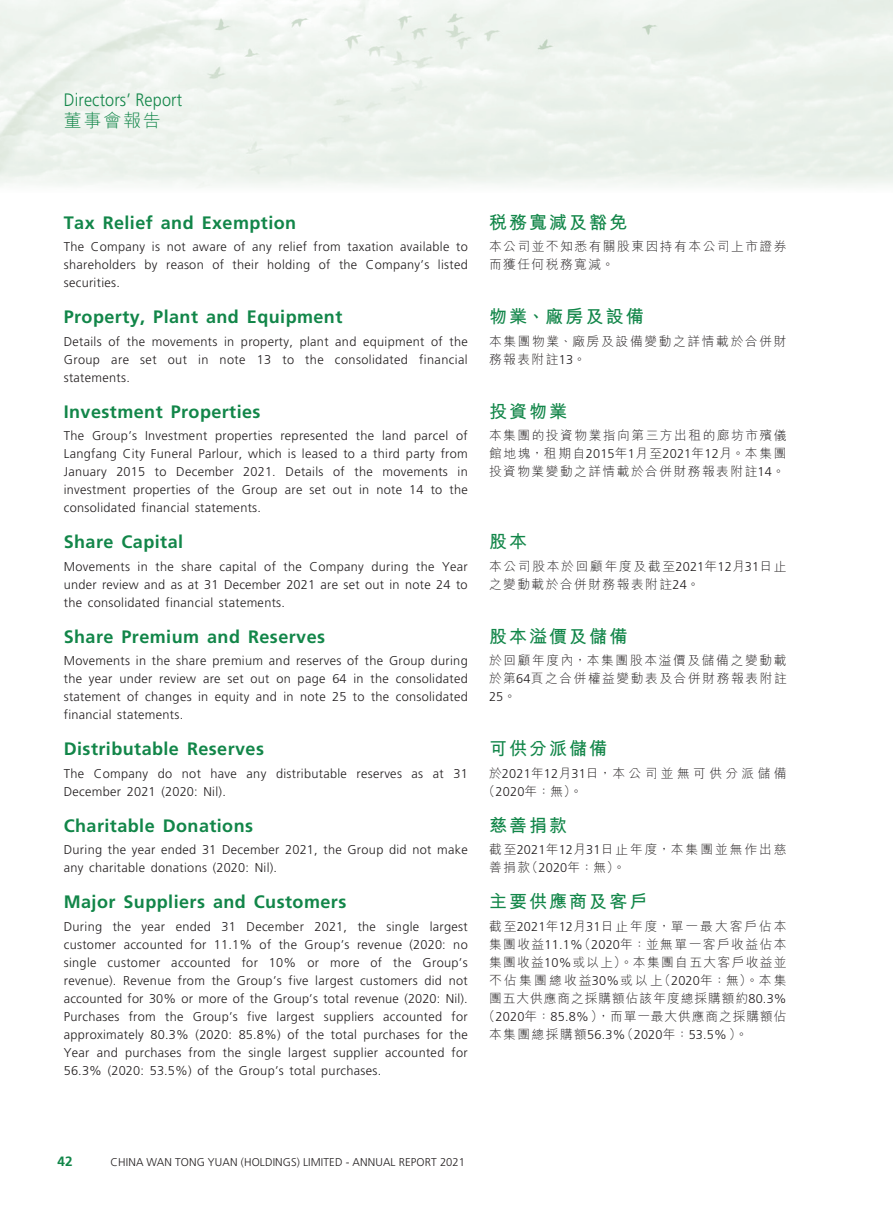
<style>
.page{position:relative;width:893px;height:1212px;background:#fff}
.page>*{position:absolute;margin:0;border:0;box-sizing:border-box;transform-origin:0 0}
._03_H1{font:700 18px "Frutiger LT Std";letter-spacing:.025em;color:#128649}
._03_H1-2{font:700 18px "M Hei HK";letter-spacing:.115em;color:#128649}
.t1{font:300 18px "Frutiger LT Std";letter-spacing:.01em;color:#128649;scale:.9 1}
.t2{font:300 18px "M Hei HK";letter-spacing:.1em;color:#128649}
.t3{font:700 13.5px "Frutiger LT Std";color:#128649}
._11_P0{font:300 12.75px/18px "Frutiger LT Std";letter-spacing:.025em;color:#231f20;text-align:justify}
._01_Body_Text{font:300 12.75px/18px "M Hei HK";letter-spacing:.115em;color:#231f20}
._01_Body_Text-2{font:300 12.75px/18px "M Hei HK";letter-spacing:.155em;color:#231f20}
._01_Body_Text-3{font:300 12.75px/18px "M Hei HK";letter-spacing:.135em;color:#231f20}
._01_Body_Text-4{font:300 12.75px/18px "M Hei HK";letter-spacing:.265em;color:#231f20}
._01_Body_Text-5{font:300 12.75px "M Hei HK";letter-spacing:.07em;color:#231f20}
._01_Body_Text-6{font:300 12.75px "Frutiger LT Std";letter-spacing:.015em;color:#231f20}
._01_Body_Text-7{font:300 12.75px "M Hei HK";letter-spacing:.175em;color:#231f20}
._01_Body_Text-8{font:300 12.75px "M Hei HK";letter-spacing:.075em;color:#231f20}
.t4{font:300 11.25px "Frutiger LT Std";letter-spacing:.01em;color:#231f20}
.s1{font-family:"Frutiger LT Std"}
.s2{font-family:"M Hei HK"}
</style>
<div class="page">
<h1 class="t1" style="left:64px;top:90px;width:133px">Directors’ Report</h1>
<h1 class="t2" style="left:64px;top:108px;width:99px">董事會報告</h1>
<p class="_03_H1" style="left:64px;top:212px;width:234px">Tax Relief and Exemption</p>
<p class="_11_P0" style="left:64px;top:238px;width:405px">The Company is not aware of any relief from taxation available to shareholders by reason of their holding of the Company’s listed securities.</p>
<p class="_03_H1" style="left:64px;top:306px;width:280px">Property, Plant and Equipment</p>
<p class="_11_P0" style="left:64px;top:332px;width:405px">Details of the movements in property, plant and equipment of the Group are set out in note 13 to the consolidated financial statements.</p>
<p class="_03_H1" style="left:64px;top:401px;width:198px">Investment Properties</p>
<p class="_11_P0" style="left:64px;top:427px;width:405px">The Group’s Investment properties represented the land parcel of Langfang City Funeral Parlour, which is leased to a third party from January 2015 to December 2021. Details of the movements in investment properties of the Group are set out in note 14 to the consolidated financial statements.</p>
<p class="_03_H1" style="left:64px;top:531px;width:121px">Share Capital</p>
<p class="_11_P0" style="left:64px;top:557px;width:405px">Movements in the share capital of the Company during the Year under review and as at 31 December 2021 are set out in note 24 to the consolidated financial statements.</p>
<p class="_03_H1" style="left:64px;top:626px;width:263px">Share Premium and Reserves</p>
<p class="_11_P0" style="left:64px;top:652px;width:405px">Movements in the share premium and reserves of the Group during the year under review are set out on page 64 in the consolidated statement of changes in equity and in note 25 to the consolidated financial statements.</p>
<p class="_03_H1" style="left:64px;top:738px;width:202px">Distributable Reserves</p>
<p class="_11_P0" style="left:64px;top:764px;width:405px">The Company do not have any distributable reserves as at 31<br>December 2021 (2020: Nil).</p>
<p class="_03_H1" style="left:64px;top:815px;width:191px">Charitable Donations</p>
<p class="_11_P0" style="left:64px;top:841px;width:405px">During the year ended 31 December 2021, the Group did not make any charitable donations (2020: Nil).</p>
<p class="_03_H1" style="left:64px;top:891px;width:284px">Major Suppliers and Customers</p>
<p class="_11_P0" style="left:64px;top:917px;width:406px">During the year ended 31 December 2021, the single largest customer accounted for 11.1% of the Group’s revenue (2020: no single customer accounted for 10% or more of the Group’s revenue). Revenue from the Group’s five largest customers did not accounted for 30% or more of the Group’s total revenue (2020: Nil).<br>Purchases from the Group’s five largest suppliers accounted for approximately 80.3% (2020: 85.8%) of the total purchases for the Year and purchases from the single largest supplier accounted for 56.3% (2020: 53.5%) of the Group’s total purchases.</p>
<p class="_03_H1-2" style="left:489px;top:209px;width:140px">稅務寬減及豁免</p>
<p class="_01_Body_Text" style="left:489px;top:237px;width:299px">本公司並不知悉有關股東因持有本公司上市證券而獲任何稅務寬減。</p>
<p class="_03_H1-2" style="left:489px;top:303px;width:156px">物業、廠房及設備</p>
<p class="_01_Body_Text" style="left:489px;top:332px;width:299px">本集團物業、廠房及設備變動之詳情載於合併財務報表附註<span class="s1">13</span>。</p>
<p class="_03_H1-2" style="left:489px;top:398px;width:80px">投資物業</p>
<p class="_01_Body_Text" style="left:489px;top:426px;width:299px;text-align:justify">本集團的投資物業指向第三方出租的廊坊市殯儀館地塊，租期自<span class="s1">2015</span>年<span class="s1">1</span>月至<span class="s1">2021</span>年<span class="s1">12</span>月。本集團投資物業變動之詳情載於合併財務報表附註<span class="s1">14</span>。</p>
<p class="_03_H1-2" style="left:489px;top:528px;width:40px">股本</p>
<p class="_01_Body_Text-3" style="left:489px;top:557px;width:299px">本公司股本於回顧年度及截至<span class="s1">2021</span>年<span class="s1">12</span>月<span class="s1">31</span>日止之變動載於合併財務報表附註<span class="s1">24</span>。</p>
<p class="_03_H1-2" style="left:489px;top:623px;width:140px">股本溢價及儲備</p>
<p class="_01_Body_Text" style="left:489px;top:651px;width:299px;text-align:justify">於回顧年度內，本集團股本溢價及儲備之變動載於第<span class="s1">64</span>頁之合併權益變動表及合併財務報表附註<span class="s1">25</span>。</p>
<p class="_03_H1-2" style="left:489px;top:735px;width:120px">可供分派儲備</p>
<p class="_01_Body_Text-4" style="left:483px;top:764px;width:305px;text-indent:6px">於<span class="s1">2021</span>年<span class="s1">12</span>月<span class="s1">31</span>日，本公司並無可供分派儲備（<span class="s1">2020</span>年：無）。</p>
<p class="_03_H1-2" style="left:489px;top:812px;width:80px">慈善捐款</p>
<p class="_01_Body_Text-2" style="left:489px;top:840px;width:299px">截至<span class="s1">2021</span>年<span class="s1">12</span>月<span class="s1">31</span>日止年度，本集團並無作出慈善捐款（<span class="s1">2020</span>年：無）。</p>
<p class="_03_H1-2" style="left:489px;top:888px;width:160px">主要供應商及客戶</p>
<p class="_01_Body_Text-2" style="left:489px;top:917px;width:299px">截至<span class="s1">2021</span>年<span class="s1">12</span>月<span class="s1">31</span>日止年度，單一最大客戶佔本</p>
<p class="_01_Body_Text" style="left:489px;top:935px;width:299px">集團收益<span class="s1">11.1%</span>（<span class="s1">2020</span>年：並無單一客戶收益佔本</p>
<p class="_01_Body_Text" style="left:489px;top:953px;width:299px">集團收益<span class="s1">10%</span>或以上）。本集團自五大客戶收益並</p>
<p class="_01_Body_Text-7" style="left:489px;top:971px;width:299px">不佔集團總收益<span class="s1">30%</span>或以上（<span class="s1">2020</span>年：無）。本集</p>
<p class="_01_Body_Text-8" style="left:489px;top:989px;width:299px">團五大供應商之採購額佔該年度總採購額約<span class="s1">80.3%</span></p>
<p class="_01_Body_Text-5" style="left:483px;top:1007px;width:305px">（<span class="s1">2020</span>年：<span class="s1">85.8%</span>），而單一最大供應商之採購額佔</p>
<p class="_01_Body_Text-6" style="left:489px;top:1027px;width:261px"><span class="s2">本集團總採購額</span>56.3%<span class="s2">（</span>2020<span class="s2">年：</span>53.5%<span class="s2">）。</span></p>
<p class="t3" style="left:58px;top:1154px;width:17px">42</p>
<p class="t4" style="left:111px;top:1155px;width:356px">CHINA WAN TONG YUAN (HOLDINGS) LIMITED - ANNUAL REPORT 2021</p>
</div>
